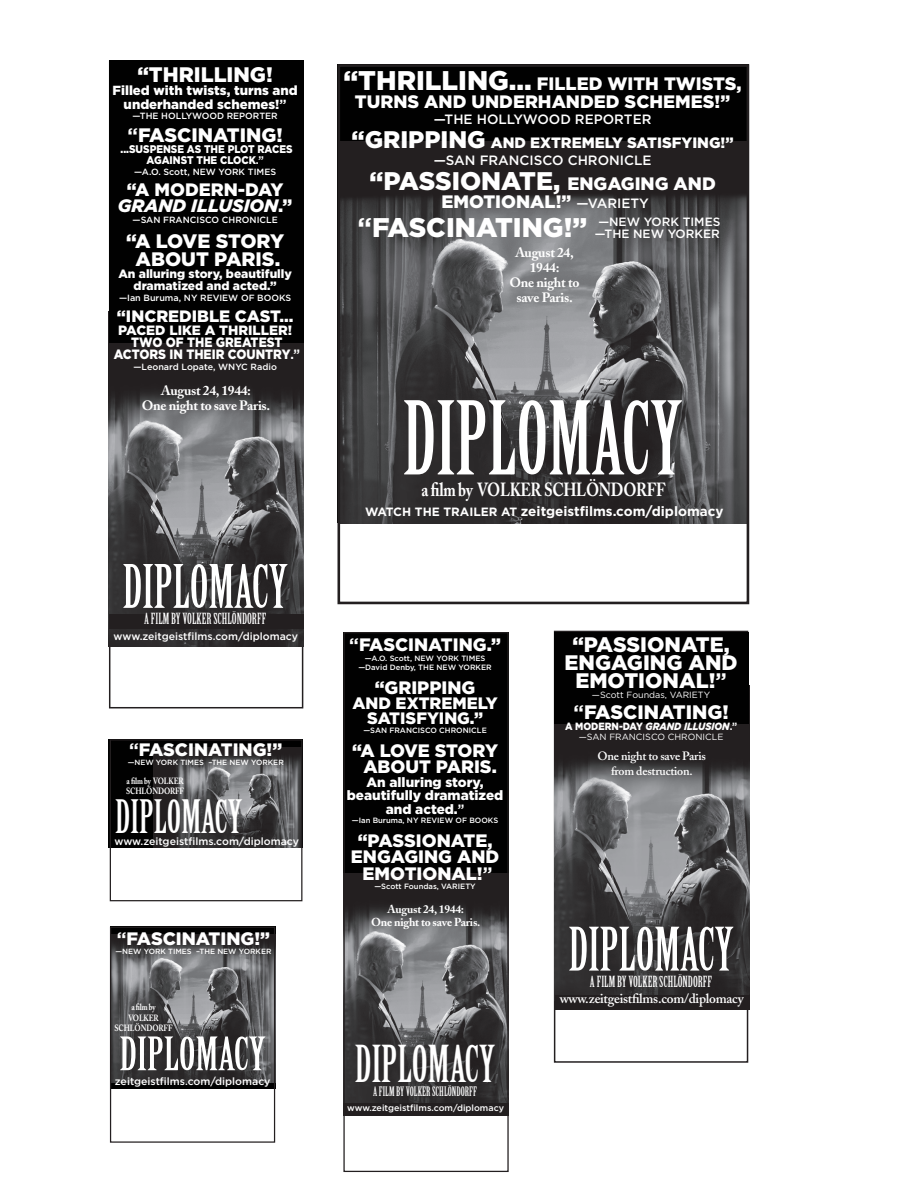
<style>
.page{position:relative;width:918px;height:1188px;background:#fff}
.page>*{position:absolute;margin:0;border:0;box-sizing:border-box;transform-origin:0 0}
.t1{font:99px "Birch Std";color:#fff}
.t2{font:58.5px "Birch Std";color:#fff}
.t3{font:49.8px "Birch Std";color:#fff}
.t4{font:45px "Birch Std";color:#fff;scale:1.15 1}
.t5{font:45px "Birch Std";color:#fff}
.t6{font:900 27px "Gotham";color:#fff}
.t7{font:900 25.5px "Gotham";color:#fff}
.t8{font:900 21px/18px "Gotham";color:#fff;text-align:center}
.t9{font:900 19.5px/18px "Gotham";color:#fff;text-align:center}
.t10{font:700 18.9px "Adobe Caslon";letter-spacing:-.02em;color:#fff;scale:.8 1}
.t11{font:900 18px/16.5px "Gotham";color:#fff;text-align:center}
.t12{font:900 16.5px/15px "Gotham";color:#fff;text-align:center}
.t13{font:15px "Birch Std";color:#fff}
.t14{font:900 15px "Gotham";color:#fff}
.t15{font:900 13.5px/12px "Gotham";color:#fff;text-align:center}
.t16{font:700 13.5px/15px "Adobe Caslon";letter-spacing:-.02em;color:#fff;text-align:center}
.t17{font:700 13.5px "Gotham";color:#fff}
.t18{font:500 13.5px "Gotham";color:#fff}
.t19{font:600 13.5px "Adobe Caslon";letter-spacing:-.02em;color:#fff}
.t20{font:900 13.2px/13.5px "Gotham";color:#fff;text-align:center}
.t21{font:12.75px "Birch Std";color:#fff}
.t22{font:900 12px/12px "Gotham";color:#fff;text-align:center}
.t23{font:600 12px/15px "Adobe Caslon";letter-spacing:-.02em;color:#fff;text-align:center}
.t24{font:500 12px/12px "Gotham";color:#fff}
.t25{font:700 11.55px/12.8px "Adobe Caslon";letter-spacing:-.02em;color:#fff;text-align:center}
.t26{font:900 11.1px/11.4px "Gotham";color:#fff;text-align:center;scale:.9 1}
.t27{font:500 10.5px "Gotham";color:#fff}
.t28{font:italic 900 10.5px "Gotham";color:#fff;scale:.9 1}
.t29{font:500 9px "Gotham";color:#fff}
.t30{font:700 9px/10.5px "Adobe Caslon";letter-spacing:-.02em;color:#fff;text-align:center;scale:.8 1}
.t31{font:9px "Gotham";color:#fff}
.t32{font:500 8.85px "Gotham";color:#fff}
.t33{font:500 7.65px/9px "Gotham";color:#fff;text-align:center}
.t34{font:500 7.5px "Gotham";color:#fff}
.s1{font-weight:700}
.s2{font-style:italic}
.s3{font-size:27px}
.s4{font-size:24px}
.s5{font-size:18px}
.s6{font-weight:500;font-size:13.5px}
.s7{font-size:12px}
.s8{font-style:normal}
.s9{font-weight:700;font-style:normal}
</style>
<div class="page">
<img style="left:109px;top:343px;width:194px;height:304px">
<div style="left:109px;top:615px;width:194px;height:14px;background:#231f20"></div>
<div style="left:109px;top:60px;width:194px;height:283px;background:#010101"></div>
<div style="left:110px;top:927px;width:165px;height:162px;background:#010101"></div>
<img style="left:112px;top:934px;width:161px;height:148px">
<div style="left:110px;top:927px;width:165px;height:216px;border:1px solid #231f20"></div>
<div style="left:108px;top:739px;width:194px;height:108px;background:#010101"></div>
<img style="left:153px;top:747px;width:147px;height:100px">
<div style="left:110px;top:739px;width:192px;height:162px;border:1px solid #231f20"></div>
<img style="left:345px;top:872px;width:162px;height:231px">
<div style="left:343px;top:1103px;width:166px;height:12px;background:#231f20"></div>
<div style="left:343px;top:632px;width:166px;height:240px;background:#010101"></div>
<div style="left:343px;top:632px;width:166px;height:540px;border:1px solid #231f20"></div>
<div style="left:338px;top:64px;width:411px;height:459px;background:#010101"></div>
<img style="left:342px;top:141px;width:403px;height:382px">
<div style="left:338px;top:64px;width:411px;height:540px;border:3px solid #231f20"></div>
<img style="left:555px;top:686px;width:194px;height:309px">
<div style="left:555px;top:995px;width:194px;height:15px;background:#231f20"></div>
<div style="left:554px;top:632px;width:194px;height:92px;background:#010101"></div>
<p class="t8" style="left:137px;top:65px;width:137px">“THRILLING!</p>
<p class="t20" style="left:113px;top:83px;width:187px">Filled with twists, turns and underhanded schemes!<span class="s1">”</span></p>
<p class="t29" style="left:133px;top:111px;width:147px">—THE HOLLYWOOD REPORTER</p>
<p class="t9" style="left:128px;top:125px;width:157px"><span class="s1">“</span>FASCINATING!</p>
<p class="t26" style="left:121px;top:143px;width:192px">...SUSPENSE AS THE PLOT RACES<br>AGAINST THE CLOCK<span class="s1">.”</span></p>
<p class="t29" style="left:134px;top:167px;width:143px">—A.O. Scott, NEW YORK TIMES</p>
<p class="t11" style="left:118px;top:181px;width:176px">“A MODERN-DAY<br><span class="s2">GRAND ILLUSION</span>.”</p>
<p class="t29" style="left:133px;top:215px;width:147px">—SAN FRANCISCO CHRONICLE</p>
<p class="t9" style="left:126px;top:232px;width:160px">“A LOVE STORY<br>ABOUT PARIS.</p>
<p class="t22" style="left:118px;top:268px;width:175px">An alluring story, beautifully dramatized and acted.”</p>
<p class="t29" style="left:119px;top:293px;width:174px">—Ian Buruma, NY REVIEW OF BOOKS</p>
<p class="t12" style="left:117px;top:308px;width:178px">“INCREDIBLE CAST...</p>
<p class="t15" style="left:114px;top:324px;width:188px">PACED LIKE A THRILLER!<br>TWO OF THE GREATEST<br>ACTORS IN THEIR COUNTRY<span class="s1">.”</span></p>
<p class="t29" style="left:133px;top:362px;width:145px">—Leonard Lopate, WNYC Radio</p>
<p class="t16" style="left:142px;top:383px;width:130px">August 24, 1944:<br>One night to save Paris.</p>
<h2 class="t2" style="left:123px;top:554px;width:167px">DIPLOMACY</h2>
<p class="t13" style="left:144px;top:610px;width:124px">A FILM BY VOLKER SCHLÖNDORFF</p>
<p class="t27" style="left:113px;top:630px;width:186px">www.zeitgeistfilms.com/diplomacy</p>
<p class="t11" style="left:129px;top:741px;width:155px"><span class="s1">“</span>FASCINATING!”</p>
<p class="t34" style="left:128px;top:758px;width:158px">—NEW YORK TIMES –THE NEW YORKER</p>
<h3 class="t5" style="left:115px;top:792px;width:129px">DIPLOMACY</h3>
<p class="t30" style="left:126px;top:776px;width:74px;text-align:left">a film by VOLKER<br>SCHLÖNDORFF</p>
<p class="t27" style="left:114px;top:835px;width:186px">www.zeitgeistfilms.com/diplomacy</p>
<p class="t11" style="left:117px;top:930px;width:155px"><span class="s1">“</span>FASCINATING!”</p>
<p class="t34" style="left:115px;top:947px;width:158px">—NEW YORK TIMES –THE NEW YORKER</p>
<p class="t30" style="left:115px;top:1002px;width:74px">a film by<br>VOLKER<br>SCHLÖNDORFF</p>
<h3 class="t4" style="left:119px;top:1029px;width:129px">DIPLOMACY</h3>
<p class="t27" style="left:115px;top:1075px;width:157px">zeitgeistfilms.com/diplomacy</p>
<p class="t11" style="left:344px;top:74px;width:400px;line-height:18px"><span class="s3">“THRILLING...</span> FILLED WITH TWISTS,<br>TURNS AND UNDERHANDED SCHEMES!”</p>
<p class="t18" style="left:434px;top:112px;width:219px">—THE HOLLYWOOD REPORTER</p>
<p class="t14" style="left:352px;top:134px;width:384px"><span class="s4">“GRIPPING</span> AND EXTREMELY SATISFYING!”</p>
<p class="t18" style="left:434px;top:152px;width:219px">—SAN FRANCISCO CHRONICLE</p>
<h3 class="t7" style="left:369px;top:166px;width:348px">“PASSIONATE, <span class="s5">ENGAGING AND</span></h3>
<p class="t11" style="left:441px;top:193px;width:209px">EMOTIONAL!” <span class="s6">—VARIETY</span></p>
<h3 class="t6" style="left:358px;top:212px;width:231px"><span class="s1">“</span>FASCINATING!”</h3>
<p class="t24" style="left:595px;top:215px;width:127px">—NEW YORK TIMES —THE NEW YORKER</p>
<p class="t16" style="left:509px;top:245px;width:72px">August 24,<br>1944:<br>One night to save Paris.</p>
<h1 class="t1" style="left:403px;top:383px;width:281px">DIPLOMACY</h1>
<p class="t10" style="left:422px;top:478px;width:307px">a film by VOLKER SCHLÖNDORFF</p>
<p class="t17" style="left:365px;top:503px;width:360px"><span class="s7">WATCH THE TRAILER AT</span> zeitgeistfilms.com/diplomacy</p>
<p class="t11" style="left:349px;top:636px;width:153px"><span class="s1">“</span>FASCINATING.”</p>
<p class="t33" style="left:358px;top:653px;width:135px">—A.O. Scott, NEW YORK TIMES —David Denby, THE NEW YORKER</p>
<p class="t11" style="left:375px;top:679px;width:102px">“GRIPPING</p>
<p class="t12" style="left:352px;top:695px;width:147px">AND EXTREMELY<br>SATISFYING.”</p>
<p class="t33" style="left:363px;top:725px;width:125px">—SAN FRANCISCO CHRONICLE</p>
<p class="t11" style="left:352px;top:742px;width:147px">“A LOVE STORY<br>ABOUT PARIS.</p>
<p class="t15" style="left:347px;top:775px;width:158px;line-height:13.5px">An alluring story, beautifully dramatized and acted.<span class="s1">”</span></p>
<p class="t33" style="left:352px;top:815px;width:148px">—Ian Buruma, NY REVIEW OF BOOKS</p>
<p class="t11" style="left:351px;top:832px;width:150px">“PASSIONATE,<br>ENGAGING AND<br>EMOTIONAL!<span class="s1">”</span></p>
<p class="t33" style="left:374px;top:881px;width:103px">—Scott Foundas, VARIETY</p>
<p class="t25" style="left:371px;top:903px;width:111px">August 24, 1944:<br>One night to save Paris.</p>
<h3 class="t3" style="left:355px;top:1036px;width:142px">DIPLOMACY</h3>
<p class="t21" style="left:373px;top:1084px;width:105px">A FILM BY VOLKER SCHLÖNDORFF</p>
<p class="t32" style="left:347px;top:1103px;width:158px">www.zeitgeistfilms.com/diplomacy</p>
<p class="t8" style="left:565px;top:635px;width:175px">“PASSIONATE,<br>ENGAGING AND<br>EMOTIONAL!<span class="s1">”</span></p>
<p class="t31" style="left:592px;top:690px;width:120px">—Scott Foundas, VARIETY</p>
<p class="t9" style="left:574px;top:703px;width:157px"><span class="s1">“</span>FASCINATING!</p>
<p class="t28" style="left:565px;top:720px;width:193px"><span class="s8">A MODERN-DAY</span> GRAND ILLUSION<span class="s9">.”</span></p>
<p class="t31" style="left:579px;top:732px;width:146px">—SAN FRANCISCO CHRONICLE</p>
<p class="t23" style="left:598px;top:748px;width:110px">One night to save Paris from destruction.</p>
<h2 class="t2" style="left:568px;top:916px;width:167px">DIPLOMACY</h2>
<p class="t13" style="left:590px;top:973px;width:124px">A FILM BY VOLKER SCHLÖNDORFF</p>
<p class="t19" style="left:560px;top:990px;width:185px">www.zeitgeistfilms.com/diplomacy</p>
</div>
